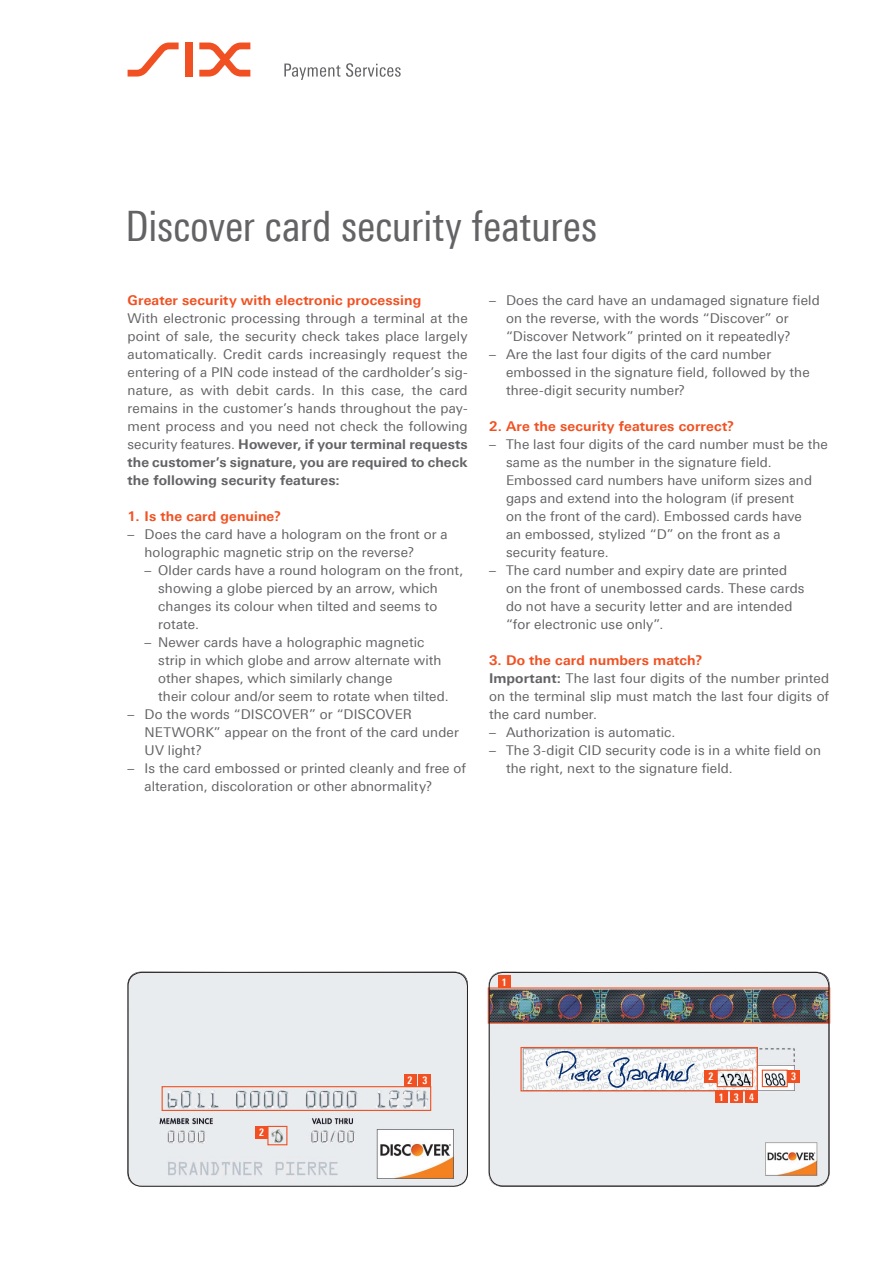
<style>
.page{position:relative;width:893px;height:1263px;background:#fff}
.page>*{position:absolute;margin:0;border:0;box-sizing:border-box;transform-origin:0 0}
.t1{font:42px "Linotype Univers 420 Cn";letter-spacing:-.005em;color:#636366}
.t2{font:13.5px/18px "Linotype Univers 430";letter-spacing:.01em;color:#636366}
.t3{font:700 13.5px/18px "Linotype Univers 630";letter-spacing:.01em;color:#636366;text-align:justify}
.t4{font:700 13.5px "Linotype Univers 630";letter-spacing:.01em;color:#f15122}
.t5{font:700 10.5px "Linotype Univers 620 Cn";color:#fff}
.s1{font-family:"Linotype Univers 430";font-weight:400}
.s2{font-family:"Linotype Univers 630";font-weight:700}
</style>
<div class="page">
<svg style="left:128px;top:43px;width:51px;height:34px"></svg>
<div style="left:185px;top:43px;width:8px;height:34px;background:#f15122"></div>
<svg style="left:199px;top:43px;width:51px;height:34px"></svg>
<svg style="left:284px;top:63px;width:117px;height:17px"></svg>
<img style="left:127px;top:971px;width:341px;height:216px">
<div style="left:267px;top:1126px;width:20px;height:19px;border:1px solid #f15122"></div>
<div style="left:162px;top:1086px;width:269px;height:25px;border:1px solid #f15122"></div>
<div style="left:255px;top:1126px;width:13px;height:12px;background:#f15122"></div>
<div style="left:404px;top:1074px;width:12px;height:13px;background:#f15122"></div>
<div style="left:418px;top:1074px;width:13px;height:13px;background:#f15122"></div>
<div style="left:128px;top:972px;width:340px;height:214px;border:1px solid #231f20;border-radius:14px"></div>
<img style="left:489px;top:972px;width:340px;height:215px">
<div style="left:520px;top:1047px;width:238px;height:44px;border:1px solid #f15122"></div>
<div style="left:717px;top:1069px;width:36px;height:18px;border:1px solid #f15122"></div>
<div style="left:762px;top:1069px;width:26px;height:18px;border:1px solid #f15122"></div>
<img style="left:541px;top:1045px;width:160px;height:49px">
<div style="left:498px;top:975px;width:13px;height:13px;background:#f15122"></div>
<div style="left:715px;top:1090px;width:12px;height:13px;background:#f15122"></div>
<div style="left:705px;top:1070px;width:12px;height:12px;background:#f15122"></div>
<div style="left:730px;top:1090px;width:13px;height:13px;background:#f15122"></div>
<div style="left:787px;top:1070px;width:13px;height:12px;background:#f15122"></div>
<div style="left:745px;top:1090px;width:13px;height:13px;background:#f15122"></div>
<div style="left:489px;top:972px;width:340px;height:214px;border:1px solid #231f20;border-radius:14px"></div>
<h1 class="t1" style="left:125px;top:201px;width:473px">Discover card security features</h1>
<p class="t4" style="left:128px;top:292px;width:295px">Greater security with electronic processing</p>
<p class="t2" style="left:128px;top:309px;width:342px;text-align:justify">With electronic processing through a terminal at the point of sale, the security check takes place largely automatically. Credit cards increasingly request the entering of a PIN code instead of the cardholder’s sig&shy;nature, as with debit cards. In this case, the card remains in the customer’s hands throughout the pay&shy;ment process and you need not check the following</p>
<p class="t3" style="left:128px;top:435px;width:342px"><span class="s1">security features.</span> However, if your terminal requests the customer’s signature, you are required to check the following security features:</p>
<p class="t4" style="left:128px;top:508px;width:155px">1. Is the card genuine?</p>
<p class="t2" style="left:145px;top:525px;width:305px;text-indent:-17px">– Does the card have a hologram on the front or a holographic magnetic strip on the reverse?</p>
<p class="t2" style="left:158px;top:561px;width:306px;text-indent:-14px">– Older cards have a round hologram on the front, showing a globe pierced by an arrow, which changes its colour when tilted and seems to rotate.</p>
<p class="t2" style="left:158px;top:633px;width:292px;text-indent:-14px">– Newer cards have a holographic magnetic strip in which globe and arrow alternate with other shapes, which similarly change<br>their colour and/or seem to rotate when tilted.</p>
<p class="t2" style="left:145px;top:705px;width:316px;text-indent:-17px">– Do the words “DISCOVER” or “DISCOVER<br>NETWORK” appear on the front of the card under<br>UV light?</p>
<p class="t2" style="left:145px;top:759px;width:323px;text-indent:-17px">– Is the card embossed or printed cleanly and free of alteration, discoloration or other abnormality?</p>
<p class="t2" style="left:506px;top:291px;width:315px;text-indent:-17px">– Does the card have an undamaged signature field on the reverse, with the words “Discover” or “Discover Network” printed on it repeatedly?</p>
<p class="t2" style="left:506px;top:345px;width:305px;text-indent:-17px">– Are the last four digits of the card number embossed in the signature field, followed by the three-digit security number?</p>
<p class="t4" style="left:489px;top:418px;width:247px">2. Are the security features correct?</p>
<p class="t2" style="left:506px;top:435px;width:323px;text-indent:-17px">– The last four digits of the card number must be the same as the number in the signature field.<br>Embossed card numbers have uniform sizes and gaps and extend into the hologram (if present<br>on the front of the card). Embossed cards have<br>an embossed, stylized “D” on the front as a security feature.</p>
<p class="t2" style="left:506px;top:561px;width:300px;text-indent:-17px">– The card number and expiry date are printed on the front of unembossed cards. These cards do not have a security letter and are intended “for electronic use only”.</p>
<p class="t4" style="left:489px;top:652px;width:215px">3. Do the card numbers match?</p>
<p class="t2" style="left:489px;top:669px;width:342px;text-align:justify"><span class="s2">Important:</span> The last four digits of the number printed on the terminal slip must match the last four digits of the card number.</p>
<p class="t2" style="left:489px;top:723px;width:188px">– Authorization is automatic.</p>
<p class="t2" style="left:506px;top:741px;width:317px;text-indent:-17px">– The 3-digit CID security code is in a white field on the right, next to the signature field.</p>
<p class="t5" style="left:259px;top:1126px;width:6px">2</p>
<p class="t5" style="left:408px;top:1074px;width:21px">2 3</p>
<p class="t5" style="left:502px;top:976px;width:6px">1</p>
<p class="t5" style="left:708px;top:1070px;width:6px">2</p>
<p class="t5" style="left:719px;top:1091px;width:6px">1</p>
<p class="t5" style="left:734px;top:1091px;width:6px">3</p>
<p class="t5" style="left:749px;top:1091px;width:6px">4</p>
<p class="t5" style="left:791px;top:1070px;width:6px">3</p>
</div>
